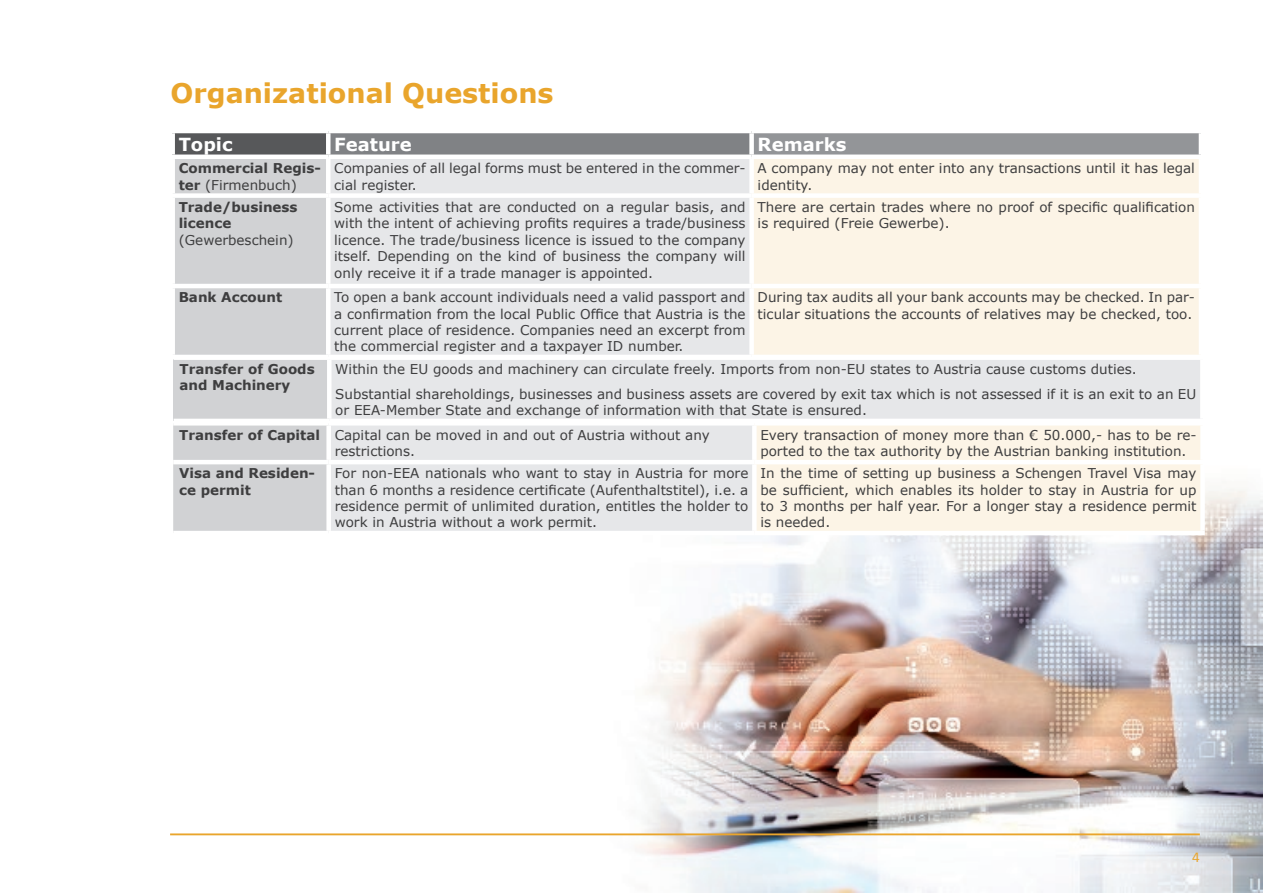
<style>
.page{position:relative;width:1263px;height:893px;background:#fff}
.page>*{position:absolute;margin:0;border:0;box-sizing:border-box;transform-origin:0 0}
.t1{font:700 27px "Verdana";color:#e9a52c}
.t2{font:700 18px "Verdana";color:#fff}
.t3{font:15px "Calibri";color:#e9a52c}
.t4{font:13.5px/16.5px "Verdana";color:#3e3e3f}
.t5{font:700 13.5px/16.2px "Verdana";color:#3e3e3f}
.s1{font-weight:400}
.s2{font-weight:700}
</style>
<div class="page">
<img style="left:585px;top:488px;width:678px;height:405px">
<hr style="left:170px;top:833px;width:1030px;height:2px;background:#e9a52c">
<div style="left:174px;top:358px;width:155px;height:63px;background:#d1d2d4"></div>
<div style="left:329px;top:358px;width:873px;height:63px;background:#e6e7e9"></div>
<div style="left:174px;top:355px;width:155px;height:5px;background:#fff"></div>
<hr style="left:327px;top:360px;width:4px;height:59px;background:#fff">
<hr style="left:174px;top:419px;width:155px;height:4px;background:#fff">
<div style="left:329px;top:355px;width:875px;height:5px;background:#fff"></div>
<hr style="left:1200px;top:360px;width:4px;height:59px;background:#fff">
<hr style="left:329px;top:419px;width:875px;height:4px;background:#fff">
<div style="left:173px;top:426px;width:153px;height:105px;background:#d1d2d4"></div>
<div style="left:331px;top:426px;width:421px;height:105px;background:#e6e7e9"></div>
<div style="left:757px;top:426px;width:443px;height:105px;background:#fcf4e6"></div>
<hr style="left:173px;top:460px;width:156px;height:4px;background:#fff">
<hr style="left:329px;top:460px;width:425px;height:4px;background:#fff">
<hr style="left:754px;top:460px;width:451px;height:4px;background:#fff">
<div style="left:752px;top:464px;width:5px;height:67px;background:#fff"></div>
<div style="left:1200px;top:464px;width:5px;height:67px;background:#fff"></div>
<hr style="left:329px;top:531px;width:425px;height:4px;background:#fff">
<hr style="left:754px;top:531px;width:451px;height:4px;background:#fff">
<div style="left:173px;top:131px;width:155px;height:26px;background:#57585a"></div>
<div style="left:328px;top:131px;width:424px;height:26px;background:#808285"></div>
<div style="left:752px;top:131px;width:449px;height:26px;background:#939598"></div>
<div style="left:175px;top:159px;width:151px;height:196px;background:#d1d2d4"></div>
<div style="left:330px;top:159px;width:419px;height:196px;background:#e6e7e9"></div>
<div style="left:754px;top:159px;width:445px;height:196px;background:#fcf4e6"></div>
<hr style="left:170px;top:129px;width:158px;height:4px;background:#fff">
<div style="left:170px;top:133px;width:5px;height:22px;background:#fff"></div>
<hr style="left:328px;top:129px;width:424px;height:4px;background:#fff">
<hr style="left:326px;top:133px;width:4px;height:22px;background:#fff">
<hr style="left:752px;top:129px;width:451px;height:4px;background:#fff">
<div style="left:749px;top:133px;width:5px;height:22px;background:#fff"></div>
<hr style="left:1199px;top:133px;width:4px;height:22px;background:#fff">
<hr style="left:170px;top:155px;width:158px;height:4px;background:#fff">
<hr style="left:328px;top:155px;width:424px;height:4px;background:#fff">
<hr style="left:752px;top:155px;width:451px;height:4px;background:#fff">
<div style="left:170px;top:193px;width:158px;height:5px;background:#fff"></div>
<div style="left:328px;top:193px;width:424px;height:5px;background:#fff"></div>
<div style="left:752px;top:193px;width:451px;height:5px;background:#fff"></div>
<hr style="left:170px;top:284px;width:158px;height:4px;background:#fff">
<hr style="left:328px;top:284px;width:424px;height:4px;background:#fff">
<hr style="left:752px;top:284px;width:451px;height:4px;background:#fff">
<h1 class="t1" style="left:170px;top:74px;width:385px">Organizational Questions</h1>
<h2 class="t2" style="left:179px;top:131px;width:55px">Topic</h2>
<h2 class="t2" style="left:334px;top:131px;width:79px">Feature</h2>
<h2 class="t2" style="left:758px;top:131px;width:90px">Remarks</h2>
<p class="t5" style="left:179px;top:160px;width:144px">Commercial Regis&shy;ter <span class="s1">(Firmenbuch)</span></p>
<p class="t4" style="left:334px;top:160px;width:413px">Companies of all legal forms must be entered in the commer&shy;cial register.</p>
<p class="t4" style="left:758px;top:160px;width:439px">A company may not enter into any transactions until it has legal identity.</p>
<p class="t5" style="left:179px;top:198px;width:120px">Trade/business licence</p>
<p class="t4" style="left:179px;top:232px;width:116px">(Gewerbeschein)</p>
<p class="t4" style="left:334px;top:199px;width:413px;text-align:justify">Some activities that are conducted on a regular basis, and with the intent of achieving profits requires a trade/business licence. The trade/business licence is issued to the company itself. Depending on the kind of business the company will only receive it if a trade manager is appointed.</p>
<p class="t4" style="left:758px;top:199px;width:439px">There are certain trades where no proof of specific qualification is required (Freie Gewerbe).</p>
<p class="t5" style="left:179px;top:289px;width:105px">Bank Account</p>
<p class="t4" style="left:334px;top:289px;width:413px;text-align:justify">To open a bank account individuals need a valid passport and a confirmation from the local Public Office that Austria is the current place of residence. Companies need an excerpt from the commercial register and a taxpayer ID number.</p>
<p class="t4" style="left:758px;top:289px;width:439px">During tax audits all your bank accounts may be checked. In par&shy;ticular situations the accounts of relatives may be checked, too.</p>
<p class="t5" style="left:180px;top:361px;width:137px">Transfer of Goods and Machinery</p>
<p class="t4" style="left:335px;top:357px;width:863px;line-height:24.8px">Within the EU goods and machinery can circulate freely. Imports from non-EU states to Austria cause customs duties.<br>Substantial shareholdings, businesses and business assets are covered by exit tax which is not assessed if it is an exit to an EU</p>
<p class="t4" style="left:179px;top:397px;width:689px;line-height:24.8px;text-indent:156px">or EEA-Member State and exchange of information with that State is ensured.<br><span class="s2">Transfer of Capital</span> Capital can be moved in and out of Austria without any</p>
<p class="t4" style="left:335px;top:442px;width:82px">restrictions.</p>
<p class="t4" style="left:760px;top:426px;width:438px">Every transaction of money more than € 50.000,- has to be re&shy;ported to the tax authority by the Austrian banking institution.</p>
<p class="t5" style="left:179px;top:465px;width:137px">Visa and Residen&shy;ce permit</p>
<p class="t4" style="left:335px;top:465px;width:415px;text-align:justify">For non-EEA nationals who want to stay in Austria for more than 6 months a residence certificate (Aufenthaltstitel), i.e. a residence permit of unlimited duration, entitles the holder to work in Austria without a work permit.</p>
<p class="t4" style="left:760px;top:465px;width:438px;text-align:justify">In the time of setting up business a Schengen Travel Visa may be sufficient, which enables its holder to stay in Austria for up to 3 months per half year. For a longer stay a residence permit is needed.</p>
<p class="t3" style="left:1192px;top:847px;width:9px">4</p>
</div>
